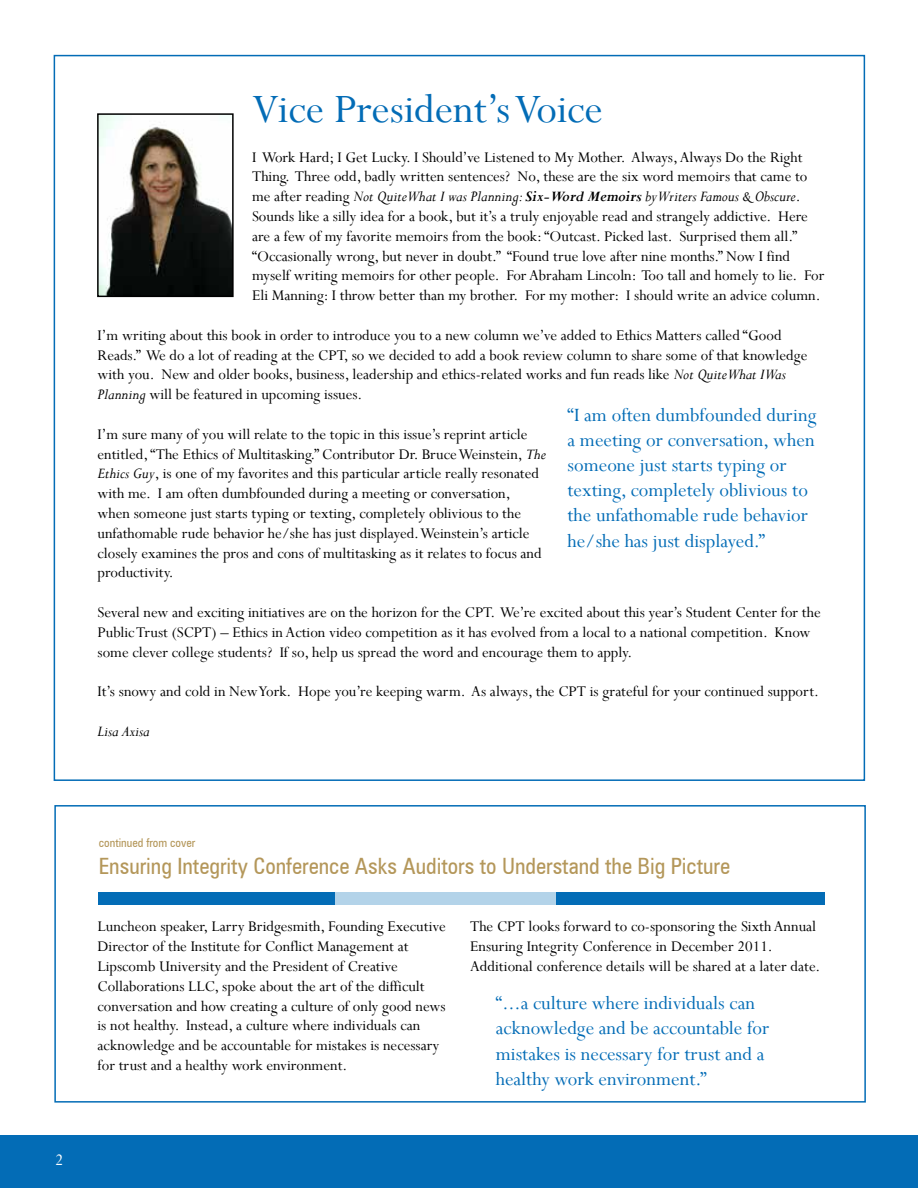
<style>
.page{position:relative;width:918px;height:1188px;background:#fff}
.page>*{position:absolute;margin:0;border:0;box-sizing:border-box;transform-origin:0 0}
.t1{font:45px "Perpetua";color:#036cb6}
.t2{font:condensed 22.5px "Zurich BT";color:#b4975a}
.t3{font:21px/25.2px "Perpetua";color:#036cb6}
.t4{font:18px "Perpetua";color:#fff}
.t5{font:16.5px/19.8px "Perpetua";color:#000}
.t6{font:italic 16.5px "Perpetua";color:#000}
.t7{font:condensed 12px "Zurich BT";color:#b4975a}
.s1{font-style:italic}
.s2{font-weight:700;font-style:italic}
</style>
<div class="page">
<div style="left:54px;top:805px;width:812px;height:298px;border:2px solid #036cb6"></div>
<img style="left:100px;top:116px;width:131px;height:178px">
<div style="left:97px;top:113px;width:137px;height:184px;border:2px solid #000"></div>
<div style="left:0;top:1136px;width:918px;height:52px;background:#036cb6"></div>
<div style="left:98px;top:892px;width:727px;height:12px;background:#036cb6"></div>
<div style="left:335px;top:892px;width:221px;height:12px;background:#b3d3e9"></div>
<h1 class="t1" style="left:252px;top:81px;width:352px">Vice President’s Voice</h1>
<p class="t5" style="left:252px;top:147px;width:574px">I Work Hard; I Get Lucky. I Should’ve Listened to My Mother. Always, Always Do the Right Thing. Three odd, badly written sentences? No, these are the six word memoirs that came to me after reading <span class="s1">Not Quite What I was Planning:</span> <span class="s2">Six-Word Memoirs</span> <span class="s1">by Writers Famous &amp; Obscure</span>.<br>Sounds like a silly idea for a book, but it’s a truly enjoyable read and strangely addictive. Here are a few of my favorite memoirs from the book: “Outcast. Picked last. Surprised them all.” “Occasionally wrong, but never in doubt.” “Found true love after nine months.” Now I find myself writing memoirs for other people. For Abraham Lincoln: Too tall and homely to lie. For Eli Manning: I throw better than my brother. For my mother: I should write an advice column.</p>
<p class="t5" style="left:98px;top:325px;width:711px">I’m writing about this book in order to introduce you to a new column we’ve added to Ethics Matters called “Good Reads.” We do a lot of reading at the CPT, so we decided to add a book review column to share some of that knowledge with you. New and older books, business, leadership and ethics-related works and fun reads like <span class="s1">Not Quite What I Was Planning</span> will be featured in upcoming issues.</p>
<p class="t5" style="left:98px;top:424px;width:450px">I’m sure many of you will relate to the topic in this issue’s reprint article entitled, “The Ethics of Multitasking.” Contributor Dr. Bruce Weinstein, <span class="s1">The Ethics Guy</span>, is one of my favorites and this particular article really resonated with me. I am often dumbfounded during a meeting or conversation, when someone just starts typing or texting, completely oblivious to the unfathomable rude behavior he/she has just displayed. Weinstein’s article closely examines the pros and cons of multitasking as it relates to focus and productivity.</p>
<p class="t5" style="left:98px;top:602px;width:725px">Several new and exciting initiatives are on the horizon for the CPT. We’re excited about this year’s Student Center for the<br>Public Trust (SCPT) – Ethics in Action video competition as it has evolved from a local to a national competition. Know some clever college students? If so, help us spread the word and encourage them to apply.</p>
<p class="t5" style="left:98px;top:681px;width:723px">It’s snowy and cold in New York. Hope you’re keeping warm. As always, the CPT is grateful for your continued support.</p>
<p class="t6" style="left:98px;top:721px;width:54px">Lisa Axisa</p>
<p class="t3" style="left:568px;top:401px;width:250px">“I am often dumbfounded during a meeting or conversation, when someone just starts typing or texting, completely oblivious to the unfathomable rude behavior he/she has just displayed.”</p>
<p class="t4" style="left:55px;top:1149px;width:10px">2</p>
<p class="t7" style="left:99px;top:836px;width:98px">continued from cover</p>
<h2 class="t2" style="left:99px;top:853px;width:633px">Ensuring Integrity Conference Asks Auditors to Understand the Big Picture</h2>
<p class="t5" style="left:98px;top:916px;width:350px">Luncheon speaker, Larry Bridgesmith, Founding Executive Director of the Institute for Conflict Management at Lipscomb University and the President of Creative Collaborations LLC, spoke about the art of the difficult conversation and how creating a culture of only good news is not healthy. Instead, a culture where individuals can acknowledge and be accountable for mistakes is necessary for trust and a healthy work environment.</p>
<p class="t5" style="left:470px;top:916px;width:352px">The CPT looks forward to co-sponsoring the Sixth Annual<br>Ensuring Integrity Conference in December 2011.<br>Additional conference details will be shared at a later date.</p>
<p class="t3" style="left:496px;top:990px;width:275px">“...a culture where individuals can acknowledge and be accountable for mistakes is necessary for trust and a healthy work environment.”</p>
</div>
